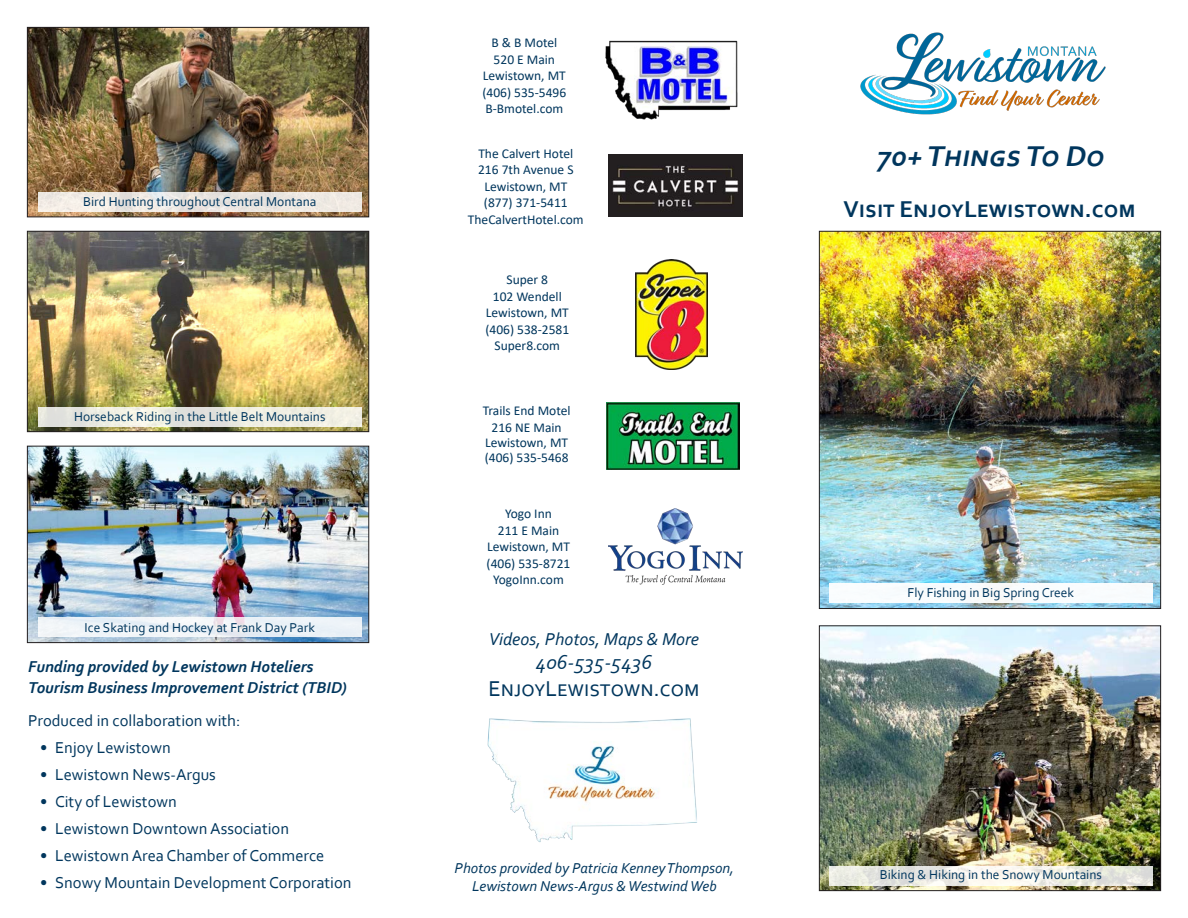
<style>
.page{position:relative;width:1188px;height:918px;background:#fff}
.page>*{position:absolute;margin:0;border:0;box-sizing:border-box;transform-origin:0 0}
.t1{font:italic 700 30px "Corbel";color:#00365d}
.t2{font:700 24px "Corbel";color:#00365d}
.t3{font:22.5px "Corbel";color:#00365d}
.t4{font:italic 21px "Corbel";color:#00365d}
.t5{font:italic 18px "Corbel";color:#00365d}
.t6{font:16.5px "Corbel";color:#00365d}
.t7{font:italic 700 16.5px/21px "Corbel";color:#00365d}
.t8{font:italic 15px/18px "Corbel";color:#00365d;text-align:center}
.t9{font:13.5px/16.5px "Calibri";color:#00365d;text-align:center}
.t10{font:13.5px "Corbel";color:#00365d}
</style>
<div class="page">
<img style="left:608px;top:154px;width:134px;height:63px">
<img style="left:606px;top:41px;width:131px;height:78px">
<img style="left:636px;top:260px;width:72px;height:110px">
<img style="left:609px;top:509px;width:134px;height:75px">
<img style="left:606px;top:402px;width:133px;height:68px">
<img style="left:860px;top:32px;width:246px;height:83px">
<img style="left:29px;top:29px;width:338px;height:186px">
<div style="left:27px;top:27px;width:342px;height:190px;border:1px solid #231f20"></div>
<img style="left:821px;top:233px;width:338px;height:374px">
<div style="left:819px;top:231px;width:342px;height:378px;border:1px solid #231f20"></div>
<div style="left:829px;top:584px;width:324px;height:19px;background:#fff"></div>
<img style="left:821px;top:627px;width:338px;height:262px">
<div style="left:819px;top:625px;width:342px;height:266px;border:1px solid #231f20"></div>
<svg style="left:829px;top:866px;width:324px;height:19px"></svg>
<svg style="left:38px;top:192px;width:324px;height:20px;background:#ece8e2"></svg>
<img style="left:29px;top:448px;width:338px;height:193px">
<div style="left:27px;top:446px;width:342px;height:197px;border:1px solid #231f20"></div>
<div style="left:38px;top:618px;width:324px;height:19px;background:#eef3f8"></div>
<img style="left:29px;top:233px;width:338px;height:197px">
<div style="left:27px;top:231px;width:342px;height:201px;border:1px solid #231f20"></div>
<svg style="left:38px;top:407px;width:324px;height:19px;background:#ebebe1"></svg>
<img style="left:487px;top:718px;width:210px;height:124px">
<p class="t10" style="left:83px;top:193px;width:235px">Bird Hunting throughout Central Montana</p>
<p class="t10" style="left:74px;top:408px;width:253px">Horseback Riding in the Little Belt Mountains</p>
<p class="t10" style="left:85px;top:619px;width:232px">Ice Skating and Hockey at Frank Day Park</p>
<p class="t7" style="left:28px;top:656px;width:320px">Funding provided by Lewistown Hoteliers<br>Tourism Business Improvement District (TBID)</p>
<p class="t6" style="left:28px;top:710px;width:214px">Produced in collaboration with:</p>
<p class="t6" style="left:40px;top:737px;width:132px">• Enjoy Lewistown</p>
<p class="t6" style="left:40px;top:764px;width:177px">• Lewistown News-Argus</p>
<p class="t6" style="left:40px;top:791px;width:138px">• City of Lewistown</p>
<p class="t6" style="left:40px;top:818px;width:250px">• Lewistown Downtown Association</p>
<p class="t6" style="left:40px;top:845px;width:286px">• Lewistown Area Chamber of Commerce</p>
<p class="t6" style="left:40px;top:872px;width:313px">• Snowy Mountain Development Corporation</p>
<p class="t9" style="left:491px;top:34px;width:67px;text-align:left">B &amp; B Motel<br>520 E Main</p>
<p class="t9" style="left:483px;top:67px;width:84px">Lewistown, MT</p>
<p class="t9" style="left:482px;top:84px;width:85px">(406) 535-5496</p>
<p class="t9" style="left:485px;top:100px;width:79px">B-Bmotel.com</p>
<p class="t9" style="left:478px;top:145px;width:96px">The Calvert Hotel</p>
<p class="t9" style="left:478px;top:161px;width:97px">216 7th Avenue S<br>Lewistown, MT</p>
<p class="t9" style="left:484px;top:194px;width:85px">(877) 371-5411</p>
<p class="t9" style="left:468px;top:211px;width:117px">TheCalvertHotel.com</p>
<p class="t9" style="left:506px;top:271px;width:43px">Super 8</p>
<p class="t9" style="left:493px;top:288px;width:70px">102 Wendell</p>
<p class="t9" style="left:486px;top:304px;width:84px">Lewistown, MT</p>
<p class="t9" style="left:485px;top:321px;width:85px">(406) 538-2581</p>
<p class="t9" style="left:495px;top:337px;width:67px">Super8.com</p>
<p class="t9" style="left:483px;top:402px;width:89px">Trails End Motel</p>
<p class="t9" style="left:492px;top:419px;width:72px">216 NE Main</p>
<p class="t9" style="left:485px;top:434px;width:84px">Lewistown, MT</p>
<p class="t9" style="left:485px;top:449px;width:85px">(406) 535-5468</p>
<p class="t9" style="left:498px;top:505px;width:63px">Yogo Inn<br>211 E Main</p>
<p class="t9" style="left:487px;top:538px;width:84px">Lewistown, MT</p>
<p class="t9" style="left:487px;top:555px;width:85px">(406) 535-8721</p>
<p class="t9" style="left:493px;top:571px;width:72px">YogoInn.com</p>
<p class="t5" style="left:489px;top:628px;width:212px">Videos, Photos, Maps &amp; More</p>
<p class="t4" style="left:536px;top:649px;width:118px">406-535-5436</p>
<p class="t3" style="left:488px;top:674px;width:213px">EnjoyLewistown.com</p>
<p class="t8" style="left:455px;top:859px;width:281px">Photos provided by Patricia Kenney Thompson,<br>Lewistown News-Argus &amp; Westwind Web</p>
<p class="t1" style="left:876px;top:138px;width:236px">70+ Things To Do</p>
<p class="t2" style="left:844px;top:194px;width:294px">Visit EnjoyLewistown.com</p>
<p class="t10" style="left:908px;top:585px;width:168px">Fly Fishing in Big Spring Creek</p>
<p class="t10" style="left:880px;top:867px;width:224px">Biking &amp; Hiking in the Snowy Mountains</p>
</div>
